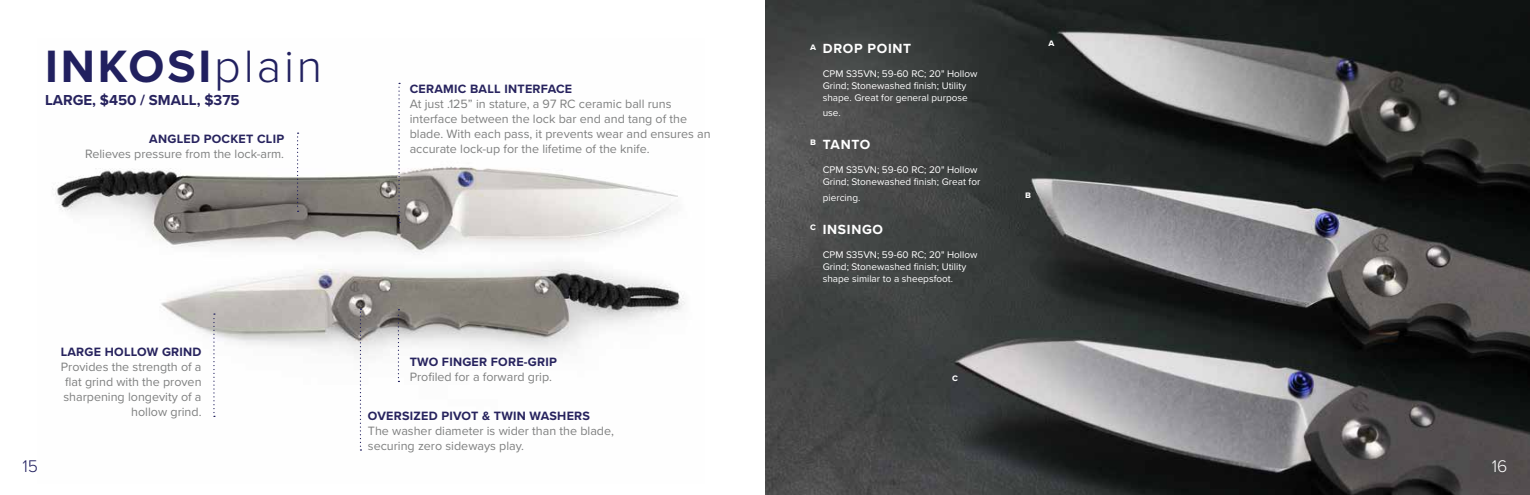
<style>
.page{position:relative;width:1530px;height:495px;background:#fff}
.page>*{position:absolute;margin:0;border:0;box-sizing:border-box;transform-origin:0 0}
.t1{font:700 47px "Proxima Nova";letter-spacing:.06em;color:#21205f}
.t2{font:300 17.5px "Proxima Nova";color:#21205f}
.t3{font:300 17.5px "Proxima Nova";color:#fff}
.t4{font:700 15px "Proxima Nova";color:#27235e}
.t5{font:700 13.75px "Proxima Nova";letter-spacing:.05em;color:#fff}
.t6{font:12.5px/15px "Proxima Nova";color:#7f8080}
.t7{font:700 12.5px "Proxima Nova";letter-spacing:.02em;color:#27235e}
.t8{font:10px/12px "Proxima Nova";color:#fff}
.t9{font:700 10px "Proxima Nova";color:#fff}
.s1{font-weight:300}
</style>
<div class="page">
<img style="left:765px;top:0;width:765px;height:495px">
<img style="left:52px;top:82px;width:633px;height:369px">
<svg style="left:360px;top:309px;width:1px;height:142px"></svg>
<svg style="left:213px;top:313px;width:2px;height:104px"></svg>
<svg style="left:398px;top:309px;width:1px;height:73px"></svg>
<svg style="left:398px;top:83px;width:2px;height:140px"></svg>
<svg style="left:297px;top:133px;width:2px;height:79px"></svg>
<h1 class="t1" style="left:45px;top:38px;width:279px">INKOSI<span class="s1">plain</span></h1>
<p class="t4" style="left:45px;top:91px;width:196px">LARGE, $450 / SMALL, $375</p>
<p class="t7" style="left:149px;top:131px;width:136px">ANGLED POCKET CLIP</p>
<p class="t6" style="left:85px;top:147px;width:201px">Relieves pressure from the lock-arm.</p>
<p class="t7" style="left:410px;top:82px;width:164px">CERAMIC BALL INTERFACE</p>
<p class="t6" style="left:410px;top:97px;width:303px">At just .125” in stature, a 97 RC ceramic ball runs interface between the lock bar end and tang of the blade. With each pass, it prevents wear and ensures an accurate lock-up for the lifetime of the knife.</p>
<p class="t7" style="left:61px;top:345px;width:142px">LARGE HOLLOW GRIND</p>
<p class="t6" style="left:61px;top:360px;width:142px;text-align:right">Provides the strength of a flat grind with the proven sharpening longevity of a hollow grind.</p>
<p class="t7" style="left:410px;top:355px;width:149px">TWO FINGER FORE-GRIP</p>
<p class="t6" style="left:410px;top:370px;width:144px">Profiled for a forward grip.</p>
<p class="t7" style="left:368px;top:408px;width:224px">OVERSIZED PIVOT &amp; TWIN WASHERS</p>
<p class="t6" style="left:368px;top:424px;width:248px">The washer diameter is wider than the blade, securing zero sideways play.</p>
<p class="t5" style="left:823px;top:40px;width:90px">DROP POINT</p>
<p class="t8" style="left:823px;top:68px;width:156px">CPM S35VN; 59-60 RC; 20" Hollow<br>Grind; Stonewashed finish; Utility shape. Great for general purpose</p>
<p class="t8" style="left:823px;top:107px;width:20px">use.</p>
<p class="t5" style="left:823px;top:136px;width:49px">TANTO</p>
<p class="t8" style="left:823px;top:164px;width:159px">CPM S35VN; 59-60 RC; 20" Hollow<br>Grind; Stonewashed finish; Great for</p>
<p class="t8" style="left:823px;top:192px;width:39px">piercing.</p>
<p class="t5" style="left:823px;top:222px;width:62px">INSINGO</p>
<p class="t8" style="left:823px;top:249px;width:156px">CPM S35VN; 59-60 RC; 20" Hollow<br>Grind; Stonewashed finish; Utility shape similar to a sheepsfoot.</p>
<p class="t9" style="left:810px;top:41px;width:7px">A</p>
<p class="t9" style="left:810px;top:135px;width:7px">B</p>
<p class="t9" style="left:810px;top:221px;width:6px">c</p>
<p class="t9" style="left:952px;top:372px;width:6px">c</p>
<p class="t9" style="left:1048px;top:36px;width:7px">A</p>
<p class="t9" style="left:1025px;top:189px;width:7px">B</p>
<h2 class="t2" style="left:23px;top:456px;width:17px">15</h2>
<h2 class="t3" style="left:1492px;top:456px;width:17px">16</h2>
</div>
